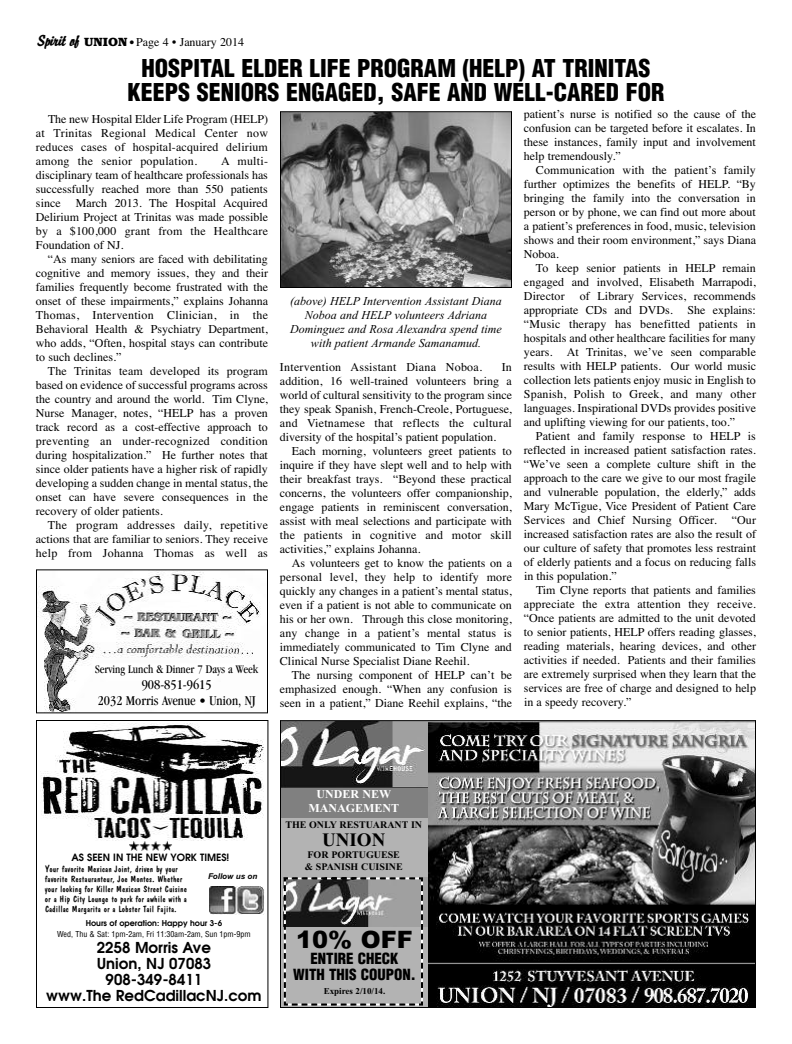
<style>
.page{position:relative;width:792px;height:1044px;background:#fff}
.page>*{position:absolute;margin:0;border:0;box-sizing:border-box;transform-origin:0 0}
.t1{font:900 condensed 24px/24px "Helvetica";color:#000;text-align:center}
.t2{font:900 24px "Arial";color:#000}
.t3{font:700 19px "Times New Roman";color:#000}
.t4{font:600 15px/16px "Avant Garde";color:#000;text-align:center}
.t5{font:900 condensed 15px/16px "Helvetica";color:#000;text-align:center}
.t6{font:condensed 14px/16px "Garamond";color:#000;text-align:center}
.t7{font:12px/14px "Times";color:#000;text-align:justify}
.t8{font:italic 12px/14px "Times New Roman";color:#000;text-align:center}
.t9{font:12px "Times";letter-spacing:.02em;color:#000}
.t10{font:condensed 12px "Garamond";color:#000}
.t11{font:700 12px/14px "Times New Roman";color:#fff;text-align:center}
.t12{font:700 10px/12px "Times New Roman";color:#000}
.t13{font:600 10px "Avant Garde";color:#000}
.t14{font:9px/10px "Dom Casual";color:#000}
.t15{font:700 9px "Times New Roman";color:#000}
.t16{font:condensed 8px "Helvetica";color:#000}
.t17{font:600 8px "Avant Garde";color:#000}
.t18{font:italic 700 8px "Arial";color:#000}
.s1{font-family:"Brisk Extended";font-weight:700;font-style:italic;font-size:14px}
.s2{font-family:"Bookman";font-weight:700}
.s3{font-family:"Futura";font-weight:700;font-stretch:condensed;font-size:10px}
.s4{font-size:10px}
</style>
<div class="page">
<img style="left:38px;top:571px;width:222px;height:140px">
<div style="left:36px;top:569px;width:232px;height:144px;border:1px solid #000"></div>
<img style="left:428px;top:722px;width:326px;height:284px">
<img style="left:282px;top:722px;width:145px;height:66px">
<div style="left:280px;top:788px;width:148px;height:29px;background:#808080"></div>
<div style="left:280px;top:818px;width:148px;height:59px;background:#b3b3b3"></div>
<div style="left:280px;top:878px;width:148px;height:130px;background:linear-gradient(to bottom,#a5a5a5,#b7b7b7)"></div>
<svg style="left:283px;top:877px;width:141px;height:129px;background:#999"></svg>
<div style="left:280px;top:720px;width:476px;height:288px;border:1px solid #000"></div>
<img style="left:282px;top:113px;width:228px;height:173px">
<div style="left:280px;top:111px;width:232px;height:177px;border:1px solid #000"></div>
<div style="left:36px;top:720px;width:232px;height:288px;border:1px solid #000"></div>
<img style="left:41px;top:724px;width:223px;height:116px">
<img style="left:209px;top:887px;width:55px;height:27px">
<img style="left:129px;top:841px;width:43px;height:10px">
<p class="t7" style="left:38px;top:35px;width:208px"><span class="s1">Spirit of</span> <span class="s2">UNION</span> <span class="s3">•</span> Page 4 • January 2014</p>
<h1 class="t1" style="left:127px;top:56px;width:539px">HOSPITAL ELDER LIFE PROGRAM (HELP) AT TRINITAS<br>KEEPS SENIORS ENGAGED, SAFE AND WELL-CARED FOR</h1>
<p class="t7" style="left:36px;top:112px;width:234px;text-indent:12px">The new Hospital Elder Life Program (HELP) at Trinitas Regional Medical Center now reduces cases of hospital-acquired delirium among the senior population.</p>
<p class="t7" style="left:36px;top:154px;width:234px;text-indent:185px">A multi&shy;disciplinary team of healthcare professionals has successfully reached more than 550 patients since</p>
<p class="t7" style="left:36px;top:196px;width:234px;text-indent:40px">March 2013. The Hospital Acquired Delirium Project at Trinitas was made possible by a $100,000 grant from the Healthcare Foundation of NJ.</p>
<p class="t7" style="left:36px;top:252px;width:234px;text-indent:12px">“As many seniors are faced with debilitating cognitive and memory issues, they and their families frequently become frustrated with the onset of these impairments,” explains Johanna Thomas, Intervention Clinician, in the Behavioral Health &amp; Psychiatry Department, who adds, “Often, hospital stays can contribute to such declines.”</p>
<p class="t7" style="left:36px;top:364px;width:234px;text-indent:12px">The Trinitas team developed its program based on evidence of successful programs across the country and around the world. Tim Clyne, Nurse Manager, notes, “HELP has a proven track record as a cost-effective approach to preventing an under-recognized condition during hospitalization.” He further notes that since older patients have a higher risk of rapidly developing a sudden change in mental status, the onset can have severe consequences in the recovery of older patients.</p>
<p class="t7" style="left:36px;top:518px;width:234px;text-indent:12px">The program addresses daily, repetitive actions that are familiar to seniors. They receive help from Johanna Thomas as well as</p>
<p class="t10" style="left:95px;top:664px;width:164px">Serving Lunch &amp; Dinner 7 Days a Week</p>
<p class="t6" style="left:98px;top:677px;width:159px">908-851-9615<br>2032 Morris Avenue • Union, NJ</p>
<p class="t8" style="left:290px;top:294px;width:213px">(above) HELP Intervention Assistant Diana Noboa and HELP volunteers Adriana Dominguez and Rosa Alexandra spend time with patient Armande Samanamud.</p>
<p class="t9" style="left:280px;top:359px;width:204px">Intervention Assistant Diana Noboa.</p>
<p class="t7" style="left:280px;top:359px;width:234px;text-indent:222px">In addition, 16 well-trained volunteers bring a world of cultural sensitivity to the program since they speak Spanish, French-Creole, Portuguese, and Vietnamese that reflects the cultural diversity of the hospital’s patient population.</p>
<p class="t7" style="left:280px;top:443px;width:234px;text-indent:12px">Each morning, volunteers greet patients to inquire if they have slept well and to help with their breakfast trays. “Beyond these practical concerns, the volunteers offer companionship, engage patients in reminiscent conversation, assist with meal selections and participate with the patients in cognitive and motor skill activities,” explains Johanna.</p>
<p class="t7" style="left:280px;top:555px;width:234px;text-indent:12px">As volunteers get to know the patients on a personal level, they help to identify more quickly any changes in a patient’s mental status, even if a patient is not able to communicate on his or her own. Through this close monitoring, any change in a patient’s mental status is immediately communicated to Tim Clyne and Clinical Nurse Specialist Diane Reehil.</p>
<p class="t7" style="left:280px;top:667px;width:234px;text-indent:12px">The nursing component of HELP can’t be emphasized enough. “When any confusion is seen in a patient,” Diane Reehil explains, “the</p>
<p class="t7" style="left:524px;top:107px;width:234px">patient’s nurse is notified so the cause of the confusion can be targeted before it escalates. In these instances, family input and involvement help tremendously.”</p>
<p class="t7" style="left:524px;top:163px;width:234px;text-indent:12px">Communication with the patient’s family further optimizes the benefits of HELP. “By bringing the family into the conversation in person or by phone, we can find out more about a patient’s preferences in food, music, television shows and their room environment,” says Diana Noboa.</p>
<p class="t7" style="left:524px;top:261px;width:233px;text-indent:12px">To keep senior patients in HELP remain engaged and involved, Elisabeth Marrapodi, Director</p>
<p class="t7" style="left:524px;top:289px;width:234px;text-indent:56px">of Library Services, recommends appropriate CDs and DVDs. She explains: “Music therapy has benefitted patients in hospitals and other healthcare facilities for many years. At Trinitas, we’ve seen comparable results with HELP patients. Our world music collection lets patients enjoy music in English to Spanish, Polish to Greek, and many other languages. Inspirational DVDs provides positive and uplifting viewing for our patients, too.”</p>
<p class="t7" style="left:524px;top:429px;width:234px;text-indent:12px">Patient and family response to HELP is reflected in increased patient satisfaction rates. “We’ve seen a complete culture shift in the approach to the care we give to our most fragile and vulnerable population, the elderly,” adds Mary McTigue, Vice President of Patient Care Services and Chief Nursing Officer.</p>
<p class="t7" style="left:524px;top:513px;width:234px;text-indent:208px">“Our increased satisfaction rates are also the result of our culture of safety that promotes less restraint of elderly patients and a focus on reducing falls in this population.”</p>
<p class="t7" style="left:524px;top:583px;width:234px;text-indent:12px">Tim Clyne reports that patients and families appreciate the extra attention they receive. “Once patients are admitted to the unit devoted to senior patients, HELP offers reading glasses, reading materials, hearing devices, and other activities if needed. Patients and their families are extremely surprised when they learn that the services are free of charge and designed to help in a speedy recovery.”</p>
<p class="t13" style="left:71px;top:852px;width:159px">AS SEEN IN THE NEW YORK TIMES!</p>
<p class="t14" style="left:45px;top:865px;width:144px"><span class="s4">Y</span>our favorite Mexican Joint, driven by your favorite Restauranteur, Joe Montes. Whether your looking for Killer Mexican Street Cuisine or a Hip City Lounge to park for awhile with a Cadillac Margarita or a Lobster Tail Fajita.</p>
<p class="t18" style="left:208px;top:872px;width:51px">Follow us on</p>
<p class="t17" style="left:86px;top:919px;width:138px">Hours of operation: Happy hour 3-6</p>
<p class="t16" style="left:57px;top:930px;width:195px">Wed, Thu &amp; Sat: 1pm-2am, Fri 11:30am-2am, Sun 1pm-9pm</p>
<p class="t4" style="left:46px;top:940px;width:217px">2258 Morris Ave<br>Union, NJ 07083<br>908-349-8411<br>www.The RedCadillacNJ.com</p>
<p class="t11" style="left:308px;top:787px;width:92px">UNDER NEW<br>MANAGEMENT</p>
<p class="t12" style="left:285px;top:819px;width:138px">THE ONLY RESTUARANT IN</p>
<h2 class="t3" style="left:322px;top:829px;width:65px">UNION</h2>
<p class="t12" style="left:305px;top:849px;width:100px">FOR PORTUGUESE &amp; SPANISH CUISINE</p>
<h1 class="t2" style="left:296px;top:925px;width:118px">10% OFF</h1>
<p class="t5" style="left:293px;top:951px;width:124px">ENTIRE CHECK<br>WITH THIS COUPON.</p>
<p class="t15" style="left:324px;top:985px;width:63px">Expires 2/10/14.</p>
</div>
